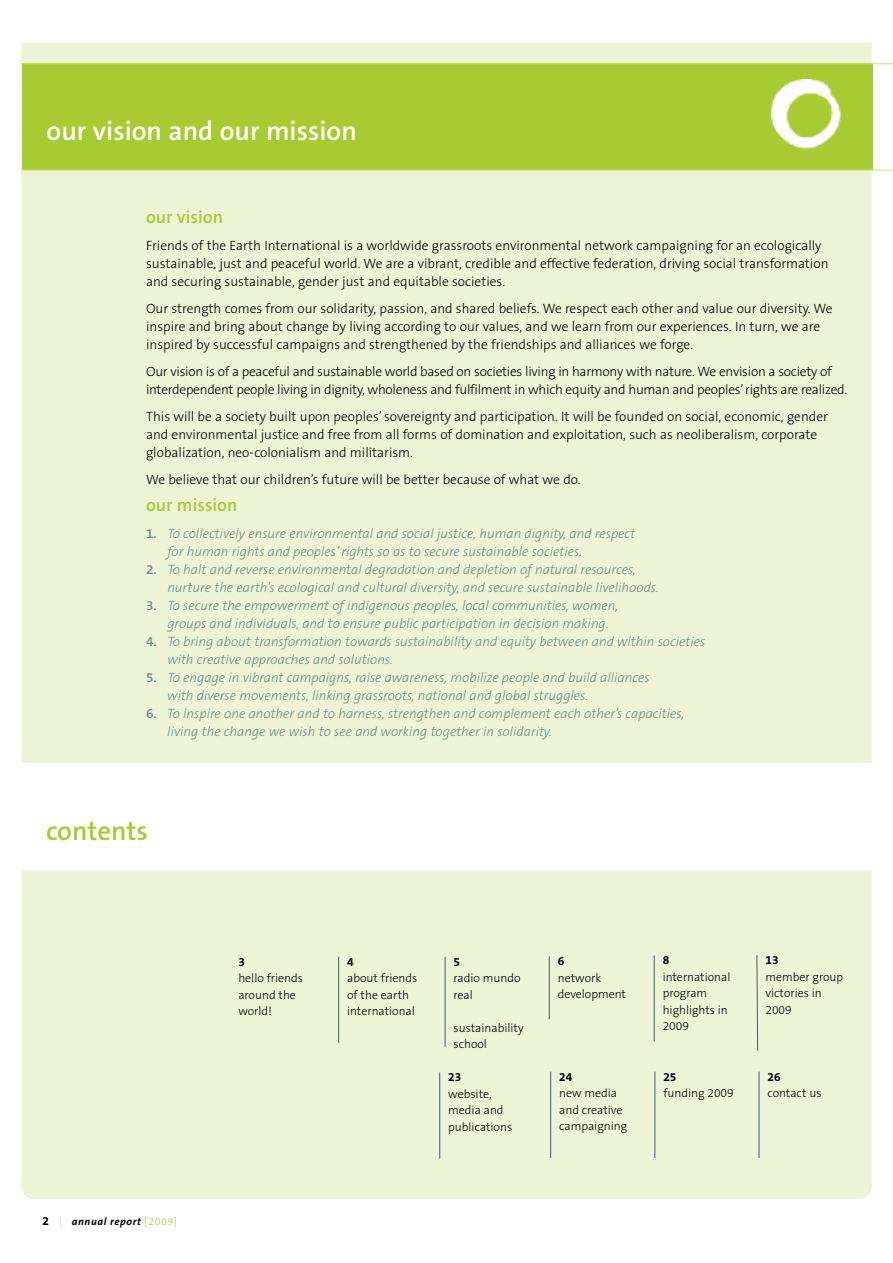
<style>
.page{position:relative;width:893px;height:1263px;background:#fff}
.page>*{position:absolute;margin:0;border:0;box-sizing:border-box;transform-origin:0 0}
.t1{font:600 27px "The Sans B6";color:#fff}
.t2{font:600 27px "The Sans B6";color:#a7cb30}
.t3{font:600 18px "The Sans B6";color:#a7cb30}
.t4{font:300 13.5px/18px "The Sans B3";color:#000}
.t5{font:italic 300 13.5px/18px "The Sans B3";color:#6b8f85}
.t6{font:300 13.5px/18px "The Sans B3";letter-spacing:-.02em;color:#000}
.t7{font:300 12px/16.5px "The Sans B3";color:#000}
.t8{font:700 12px "The Sans B7";color:#000}
.t9{font:italic 700 10.5px "The Sans B7";letter-spacing:.055em;color:#000}
.s1{font-family:"The Sans B6";font-weight:600;font-style:normal}
.s2{font-style:normal;font-size:12px}
.s3{font-family:"The Sans B3";font-weight:300;font-style:normal;color:#cae083}
.s4{font-family:"The Sans B3";font-weight:300;font-style:normal;color:#a7cb30}
</style>
<div class="page">
<div style="left:21px;top:43px;width:851px;height:1156px;background:#edf5d6"></div>
<div style="left:22px;top:64px;width:850px;height:106px;background:#a7cb30"></div>
<img style="left:770px;top:79px;width:71px;height:71px">
<div style="left:21px;top:764px;width:851px;height:106px;background:#fff"></div>
<hr style="left:338px;top:957px;width:1px;height:86px;background:#485769">
<hr style="left:445px;top:957px;width:1px;height:90px;background:#485769">
<hr style="left:549px;top:956px;width:1px;height:63px;background:#485769">
<hr style="left:654px;top:955px;width:1px;height:87px;background:#485769">
<hr style="left:655px;top:1071px;width:1px;height:87px;background:#485769">
<hr style="left:759px;top:1071px;width:1px;height:87px;background:#485769">
<hr style="left:550px;top:1071px;width:1px;height:87px;background:#485769">
<hr style="left:21px;top:63px;width:872px;height:1px;background:#cae083">
<hr style="left:21px;top:170px;width:872px;height:1px;background:#cae083">
<hr style="left:439px;top:1072px;width:1px;height:86px;background:#485769">
<svg style="left:756px;top:955px;width:2px;height:96px"></svg>
<h1 class="t1" style="left:47px;top:117px;width:312px">our vision and our mission</h1>
<h2 class="t3" style="left:146px;top:208px;width:79px">our vision</h2>
<p class="t4" style="left:146px;top:237px;width:684px">Friends of the Earth International is a worldwide grassroots environmental network campaigning for an ecologically sustainable, just and peaceful world. We are a vibrant, credible and effective federation, driving social transformation and securing sustainable, gender just and equitable societies.</p>
<p class="t4" style="left:146px;top:300px;width:688px">Our strength comes from our solidarity, passion, and shared beliefs. We respect each other and value our diversity. We inspire and bring about change by living according to our values, and we learn from our experiences. In turn, we are inspired by successful campaigns and strengthened by the friendships and alliances we forge.</p>
<p class="t6" style="left:146px;top:363px;width:703px">Our vision is of a peaceful and sustainable world based on societies living in harmony with nature. We envision a society of interdependent people living in dignity, wholeness and fulfilment in which equity and human and peoples’rights are realized.</p>
<p class="t4" style="left:146px;top:408px;width:683px">This will be a society built upon peoples’ sovereignty and participation. It will be founded on social, economic, gender and environmental justice and free from all forms of domination and exploitation, such as neoliberalism, corporate globalization, neo-colonialism and militarism.</p>
<p class="t4" style="left:146px;top:471px;width:436px">We believe that our children’s future will be better because of what we do.</p>
<h2 class="t3" style="left:146px;top:496px;width:93px">our mission</h2>
<p class="t5" style="left:167px;top:525px;width:469px;text-indent:-21px"><span class="s1">1.</span> To collectively ensure environmental and social justice, human dignity, and respect for human rights and peoples’ rights so as to secure sustainable societies.</p>
<p class="t5" style="left:167px;top:561px;width:493px;text-indent:-21px"><span class="s1">2.</span> To halt and reverse environmental degradation and depletion of natural resources, nurture the earth’s ecological and cultural diversity, and secure sustainable livelihoods.</p>
<p class="t5" style="left:167px;top:597px;width:452px;text-indent:-21px"><span class="s1">3.</span> To secure the empowerment of indigenous peoples, local communities, women, groups and individuals, and to ensure public participation in decision making.</p>
<p class="t5" style="left:167px;top:633px;width:539px;text-indent:-21px"><span class="s1">4.</span> To bring about transformation towards sustainability and equity between and within societies with creative approaches and solutions.</p>
<p class="t5" style="left:167px;top:669px;width:484px;text-indent:-21px"><span class="s1">5.</span> To engage in vibrant campaigns, raise awareness, mobilize people and build alliances with diverse movements, linking grassroots, national and global struggles.</p>
<p class="t5" style="left:167px;top:705px;width:518px;text-indent:-21px"><span class="s1">6.</span> To inspire one another and to harness, strengthen and complement each other’s capacities, living the change we wish to see and working together in solidarity.</p>
<h1 class="t2" style="left:46px;top:817px;width:103px">contents</h1>
<p class="t9" style="left:43px;top:1216px;width:136px"><span class="s2">2</span> <span class="s3">|</span> annual report <span class="s4">[2009]</span></p>
<p class="t8" style="left:238px;top:955px;width:8px">3</p>
<p class="t7" style="left:238px;top:970px;width:66px">hello friends around the world!</p>
<p class="t8" style="left:347px;top:955px;width:8px">4</p>
<p class="t7" style="left:347px;top:970px;width:72px">about friends of the earth international</p>
<p class="t8" style="left:454px;top:955px;width:8px">5</p>
<p class="t7" style="left:454px;top:970px;width:69px">radio mundo real</p>
<p class="t7" style="left:454px;top:1020px;width:72px">sustainability school</p>
<p class="t8" style="left:448px;top:1071px;width:15px">23</p>
<p class="t7" style="left:448px;top:1086px;width:65px">website, media and publications</p>
<p class="t8" style="left:558px;top:955px;width:8px">6</p>
<p class="t7" style="left:558px;top:970px;width:70px">network development</p>
<p class="t8" style="left:559px;top:1070px;width:15px">24</p>
<p class="t7" style="left:559px;top:1085px;width:70px">new media and creative campaigning</p>
<p class="t8" style="left:663px;top:954px;width:8px">8</p>
<p class="t7" style="left:663px;top:969px;width:69px">international program highlights in<br>2009</p>
<p class="t8" style="left:663px;top:1070px;width:15px">25</p>
<p class="t7" style="left:663px;top:1085px;width:72px">funding 2009</p>
<p class="t8" style="left:765px;top:954px;width:15px">13</p>
<p class="t7" style="left:765px;top:969px;width:79px">member group victories in<br>2009</p>
<p class="t8" style="left:767px;top:1070px;width:15px">26</p>
<p class="t7" style="left:767px;top:1085px;width:56px">contact us</p>
</div>
